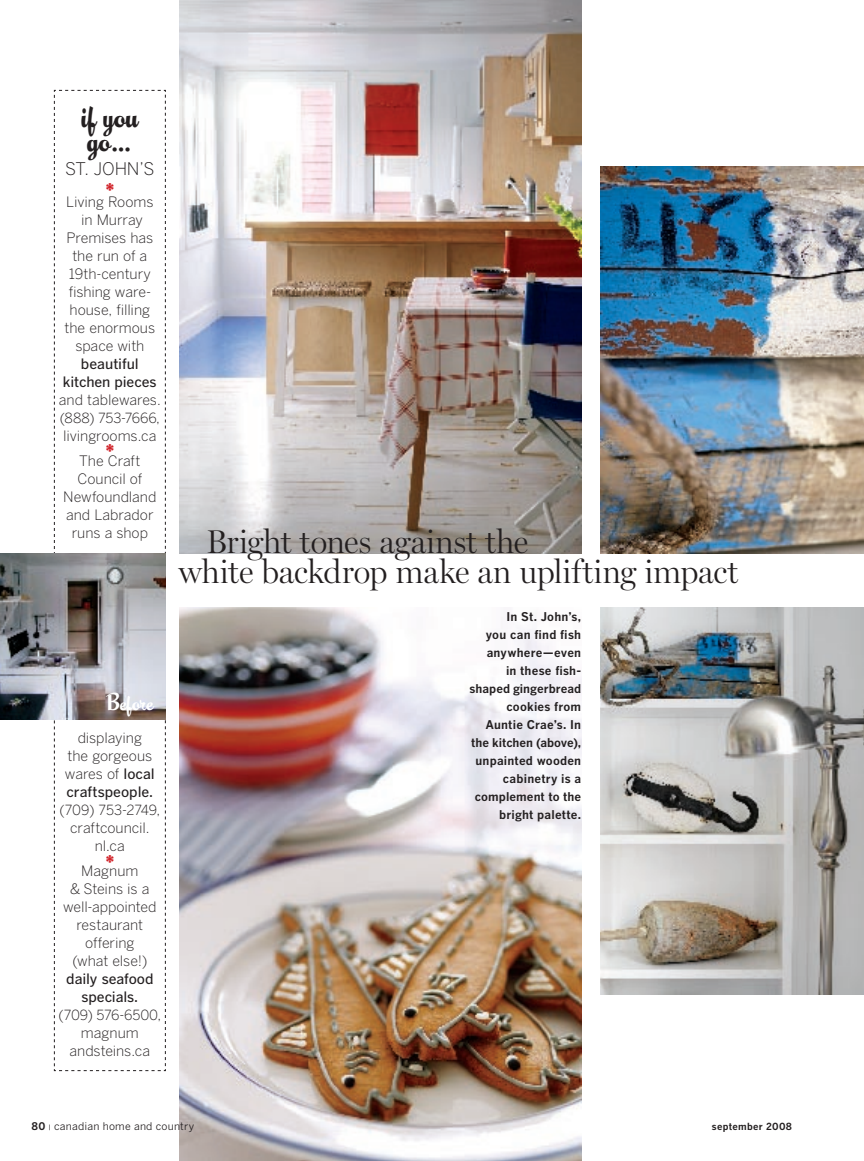
<style>
.page{position:relative;width:864px;height:1161px;background:#fff}
.page>*{position:absolute;margin:0;border:0;box-sizing:border-box;transform-origin:0 0}
.t1{font:300 33px/30px "Miller Display";letter-spacing:-.005em;color:#231f20}
.t2{font:33px/24px "Kitti Casual JF";letter-spacing:.005em;color:#231f20}
.t3{font:27px "Kitti Casual JF";color:#d1232a}
.t4{font:22.5px "Kitti Casual JF";color:#fff}
.t5{font:300 17.25px "Benton Gothic";letter-spacing:-.01em;color:#231f20}
.t6{font:300 14.25px/18px "Benton Gothic";letter-spacing:-.005em;color:#231f20;text-align:center}
.t7{font:500 14.25px/18px "Benton Gothic";letter-spacing:-.01em;color:#231f20;text-align:center}
.t8{font:300 13.8px "Benton Gothic";letter-spacing:-.005em;color:#231f20}
.t9{font:700 12px/18px "Benton Gothic";letter-spacing:.015em;color:#231f20;text-align:right}
.t10{font:10.5px "Benton Gothic";color:#231f20}
.t11{font:700 9.75px "Benton Gothic";letter-spacing:.03em;color:#231f20}
.s1{font-size:14.25px}
.s2{font-family:"Kitti Casual JF";font-weight:400;font-size:27px;color:#d1232a}
.s3{font-weight:500}
.s4{font-weight:700}
.s5{font-weight:500;font-size:6px}
</style>
<div class="page">
<img style="left:179px;top:608px;width:402px;height:553px">
<img style="left:179px;top:0;width:402px;height:554px">
<img style="left:600px;top:166px;width:264px;height:387px">
<img style="left:600px;top:608px;width:264px;height:386px">
<svg style="left:54px;top:90px;width:112px;height:981px"></svg>
<img style="left:0;top:554px;width:166px;height:165px">
<h1 class="t2" style="left:81px;top:104px;width:58px">if you go…</h1>
<p class="t5" style="left:65px;top:159px;width:91px">st. John’s</p>
<p class="t6" style="left:65px;top:193px;width:92px">Living<sup>*</sup>Rooms in Murray<br>Premises has the run of a<br>19th-century fishing ware&shy;house, filling the enormous space with</p>
<p class="t7" style="left:63px;top:354px;width:95px">beautiful kit-chen pieces</p>
<p class="t6" style="left:59px;top:391px;width:103px">and tablewares.</p>
<p class="t8" style="left:60px;top:410px;width:102px">(888) 753-7666<span class="s1">,</span></p>
<p class="t6" style="left:63px;top:423px;width:95px;line-height:25.5px">livingrooms.ca<br>The<span class="s2">*</span>Craft</p>
<p class="t6" style="left:63px;top:470px;width:95px">Council of<br>Newfoundland and Labrador runs a shop</p>
<h3 class="t4" style="left:106px;top:687px;width:49px">Before</h3>
<p class="t6" style="left:65px;top:728px;width:91px">displaying<br>the gorgeous wares of <span class="s3">local crafts-people.</span></p>
<p class="t8" style="left:59px;top:802px;width:102px">(709) 753-2749<span class="s1">,</span></p>
<p class="t6" style="left:70px;top:818px;width:81px">craftcouncil. nl.ca</p>
<p class="t6" style="left:81px;top:862px;width:59px">Magnum</p>
<h2 class="t3" style="left:105px;top:849px;width:12px">*</h2>
<p class="t6" style="left:63px;top:880px;width:95px">&amp; Steins is a well-appointed restaurant offering<br>(what else!)</p>
<p class="t7" style="left:66px;top:970px;width:89px">daily seafood specials.</p>
<p class="t8" style="left:59px;top:1007px;width:104px">(709) 576-6500<span class="s1">,</span></p>
<p class="t6" style="left:70px;top:1024px;width:82px">magnum andsteins.ca</p>
<h1 class="t1" style="left:178px;top:526px;width:562px;text-indent:28px">Bright tones against the<br>white backdrop make an uplifting impact</h1>
<p class="t9" style="left:470px;top:607px;width:113px">In St. John’s,<br>you can find fish anywhere—even<br>in these fish&shy;shaped gingerbread cookies from<br>Auntie Crae’s. In the kitchen (above), unpainted wooden cabinetry is a complement to the bright palette.</p>
<p class="t10" style="left:32px;top:1120px;width:164px"><span class="s4">80</span> <span class="s5">|</span> canadian home and country</p>
<p class="t11" style="left:712px;top:1121px;width:82px">september 2008</p>
</div>
